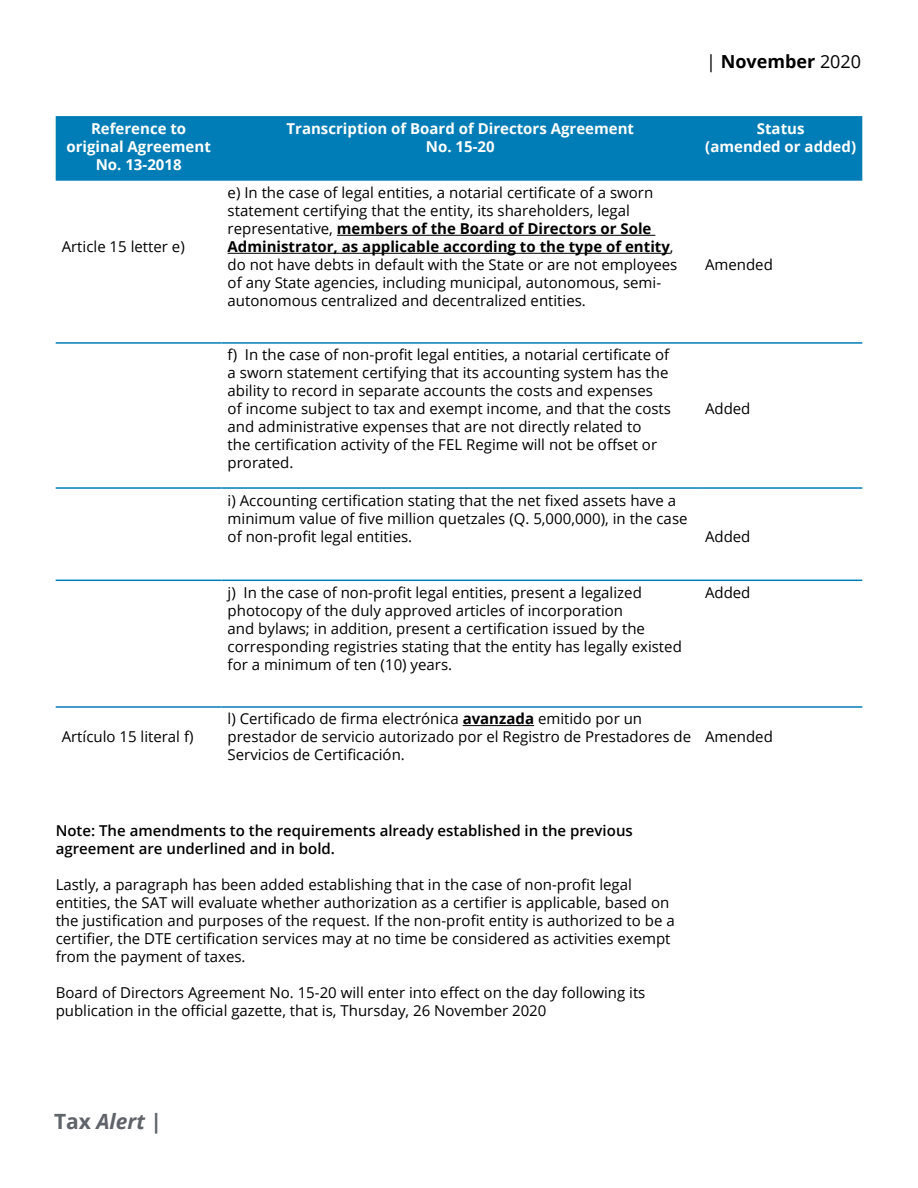
<style>
.page{position:relative;width:918px;height:1188px;background:#fff}
.page>*{position:absolute;margin:0;border:0;box-sizing:border-box;transform-origin:0 0}
.t1{font:italic 700 21px "Open Sans";color:#5f636a}
.t2{font:700 18px "Open Sans";color:#000}
.t3{font:15px/18px "Open Sans";color:#000}
.t4{font:700 15px/18px "Open Sans";color:#fff;text-align:center}
.t5{font:600 15px/18px "Open Sans";color:#000}
.s1{font-weight:400}
.s2{font-weight:700}
.s3{font-style:normal}
</style>
<div class="page">
<div style="left:56px;top:116px;width:806px;height:65px;background:#007db6"></div>
<hr style="left:56px;top:342px;width:166px;height:2px;background:#007db6">
<hr style="left:222px;top:342px;width:477px;height:2px;background:#007db6">
<hr style="left:699px;top:342px;width:163px;height:2px;background:#007db6">
<hr style="left:56px;top:487px;width:166px;height:2px;background:#007db6">
<hr style="left:222px;top:487px;width:477px;height:2px;background:#007db6">
<hr style="left:699px;top:487px;width:163px;height:2px;background:#007db6">
<hr style="left:56px;top:580px;width:166px;height:1px;background:#007db6">
<hr style="left:222px;top:580px;width:477px;height:1px;background:#007db6">
<hr style="left:699px;top:580px;width:163px;height:1px;background:#007db6">
<hr style="left:56px;top:706px;width:166px;height:2px;background:#007db6">
<hr style="left:222px;top:706px;width:477px;height:2px;background:#007db6">
<hr style="left:699px;top:706px;width:163px;height:2px;background:#007db6">
<hr style="left:337px;top:235px;width:318px;height:1px;background:#000">
<hr style="left:228px;top:253px;width:442px;height:1px;background:#000">
<hr style="left:463px;top:725px;width:71px;height:1px;background:#000">
<p class="t2" style="left:706px;top:49px;width:156px"><span class="s1">|</span> November <span class="s1">2020</span></p>
<p class="t4" style="left:66px;top:119px;width:146px">Reference to original Agreement<br>No. 13-2018</p>
<p class="t4" style="left:287px;top:119px;width:349px">Transcription of Board of Directors Agreement<br>No. 15-20</p>
<p class="t4" style="left:705px;top:119px;width:152px">Status<br>(amended or added)</p>
<p class="t3" style="left:62px;top:237px;width:125px">Article 15 letter e)</p>
<p class="t3" style="left:62px;top:728px;width:133px">Artículo 15 literal f)</p>
<p class="t3" style="left:228px;top:183px;width:451px">e) In the case of legal entities, a notarial certificate of a sworn statement certifying that the entity, its shareholders, legal representative, <span class="s2">members of the Board of Directors or Sole Administrator, as applicable according to the type of entity</span>, do not have debts in default with the State or are not employees of any State agencies, including municipal, autonomous, semi&shy;autonomous centralized and decentralized entities.</p>
<p class="t3" style="left:228px;top:346px;width:445px">f) In the case of non-profit legal entities, a notarial certificate of a sworn statement certifying that its accounting system has the ability to record in separate accounts the costs and expenses<br>of income subject to tax and exempt income, and that the costs and administrative expenses that are not directly related to<br>the certification activity of the FEL Regime will not be offset or prorated.</p>
<p class="t3" style="left:228px;top:491px;width:461px">i) Accounting certification stating that the net fixed assets have a minimum value of five million quetzales (Q. 5,000,000), in the case of non-profit legal entities.</p>
<p class="t3" style="left:705px;top:255px;width:69px">Amended</p>
<p class="t3" style="left:705px;top:400px;width:47px">Added</p>
<p class="t3" style="left:705px;top:527px;width:47px">Added</p>
<p class="t3" style="left:228px;top:583px;width:456px">j) In the case of non-profit legal entities, present a legalized photocopy of the duly approved articles of incorporation<br>and bylaws; in addition, present a certification issued by the corresponding registries stating that the entity has legally existed for a minimum of ten (10) years.</p>
<p class="t3" style="left:705px;top:583px;width:47px">Added</p>
<p class="t3" style="left:228px;top:710px;width:465px">l) Certificado de firma electrónica <span class="s2">avanzada</span> emitido por un prestador de servicio autorizado por el Registro de Prestadores de<br>Servicios de Certificación.</p>
<p class="t3" style="left:705px;top:728px;width:69px">Amended</p>
<p class="t5" style="left:56px;top:821px;width:579px">Note: The amendments to the requirements already established in the previous agreement are underlined and in bold.</p>
<p class="t3" style="left:56px;top:875px;width:621px">Lastly, a paragraph has been added establishing that in the case of non-profit legal entities, the SAT will evaluate whether authorization as a certifier is applicable, based on the justification and purposes of the request. If the non-profit entity is authorized to be a certifier, the DTE certification services may at no time be considered as activities exempt from the payment of taxes.</p>
<p class="t3" style="left:56px;top:983px;width:591px">Board of Directors Agreement No. 15-20 will enter into effect on the day following its publication in the official gazette, that is, Thursday, 26 November 2020</p>
<h1 class="t1" style="left:54px;top:1106px;width:110px"><span class="s3">Tax</span> Alert |</h1>
</div>
